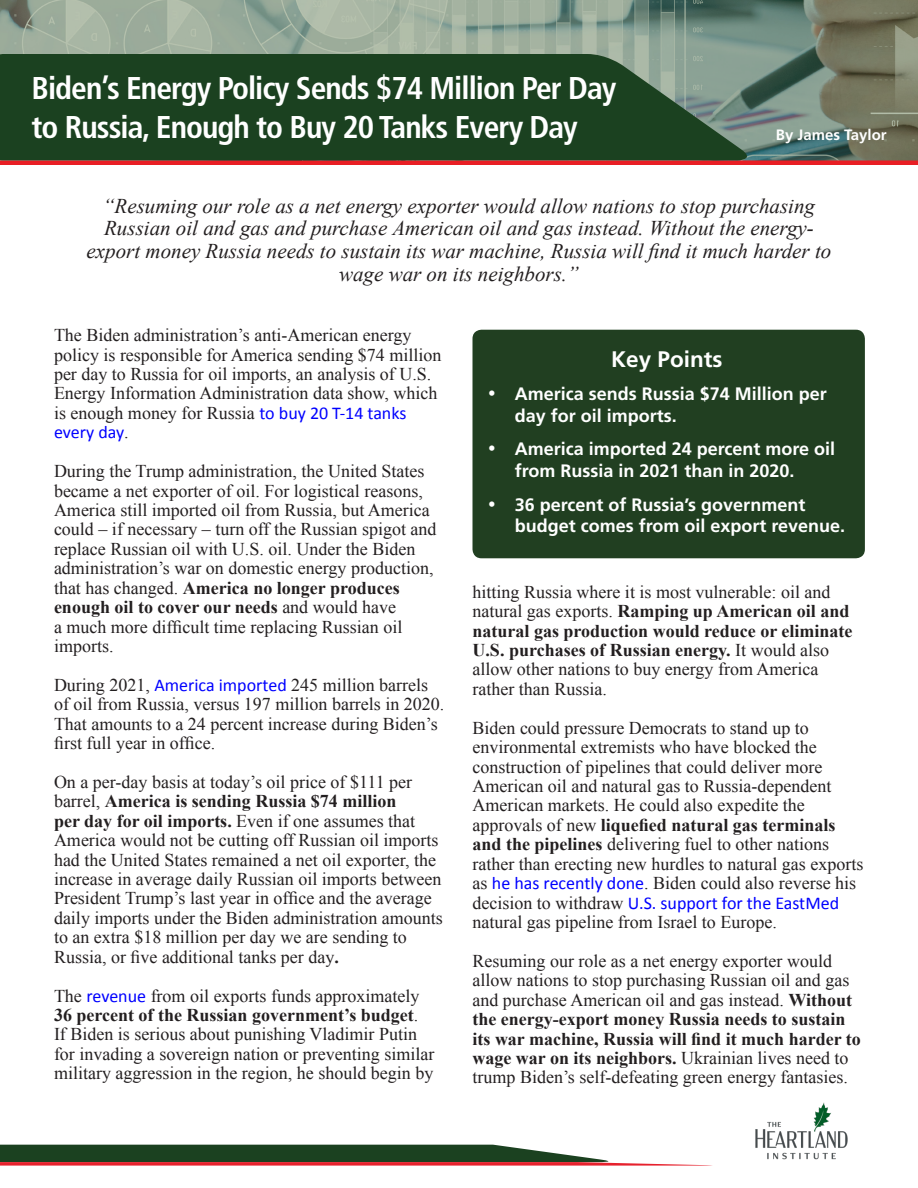
<style>
.page{position:relative;width:918px;height:1188px;background:#fff}
.page>*{position:absolute;margin:0;border:0;box-sizing:border-box;transform-origin:0 0}
.t1{font:700 condensed 31.5px/39px "Frutiger LT Std";letter-spacing:-.03em;color:#fff}
.t2{font:700 22.5px "Frutiger LT Std";color:#fff}
.t3{font:italic 21px/22.6px "Times New Roman";color:#231f20;text-align:center}
.t4{font:18px/19.5px "Times New Roman";color:#231f20}
.t5{font:700 18px/21.6px "Frutiger LT Std";color:#fff}
.t6{font:700 15px "Frutiger LT Std";color:#fff}
.s1{font-family:"Calibri";color:#00f}
.s2{font-weight:700}
</style>
<div class="page">
<svg style="left:0;top:0;width:918px;height:165px;background:#8b8f80"></svg>
<svg style="left:0;top:54px;width:757px;height:106px;background:#254a2b"></svg>
<svg style="left:0;top:1145px;width:712px;height:21px"></svg>
<img style="left:755px;top:1102px;width:93px;height:58px">
<div style="left:472px;top:330px;width:393px;height:228px;background:#213f21;border-radius:9px"></div>
<p class="t1" style="left:32px;top:69px;width:587px">Biden’s Energy Policy Sends $74 Million Per Day to Russia, Enough to Buy 20 Tanks Every Day</p>
<p class="t6" style="left:776px;top:126px;width:112px">By James Taylor</p>
<p class="t3" style="left:87px;top:194px;width:746px">“Resuming our role as a net energy exporter would allow nations to stop purchasing Russian oil and gas and purchase American oil and gas instead. Without the energy&shy;export money Russia needs to sustain its war machine, Russia will find it much harder to wage war on its neighbors.”</p>
<p class="t4" style="left:54px;top:325px;width:389px">The Biden administration’s anti-American energy policy is responsible for America sending $74 million per day to Russia for oil imports, an analysis of U.S.<br>Energy Information Administration data show, which is enough money for Russia <span class="s1">to buy 20 T-14 tanks every day</span>.</p>
<p class="t4" style="left:54px;top:461px;width:384px">During the Trump administration, the United States became a net exporter of oil. For logistical reasons, America still imported oil from Russia, but America could – if necessary – turn off the Russian spigot and replace Russian oil with U.S. oil. Under the Biden administration’s war on domestic energy production, that has changed. <span class="s2">America no longer produces enough oil to cover our needs</span> and would have<br>a much more difficult time replacing Russian oil imports.</p>
<p class="t4" style="left:54px;top:675px;width:392px">During 2021, <span class="s1">America imported</span> 245 million barrels of oil from Russia, versus 197 million barrels in 2020.<br>That amounts to a 24 percent increase during Biden’s first full year in office.</p>
<p class="t4" style="left:54px;top:772px;width:390px">On a per-day basis at today’s oil price of $111 per barrel, <span class="s2">America is sending Russia $74 million<br>per day for oil imports.</span> Even if one assumes that America would not be cutting off Russian oil imports had the United States remained a net oil exporter, the increase in average daily Russian oil imports between President Trump’s last year in office and the average daily imports under the Biden administration amounts to an extra $18 million per day we are sending to Russia, or five additional tanks per day<span class="s2">.</span></p>
<p class="t4" style="left:54px;top:986px;width:382px">The <span class="s1">revenue</span> from oil exports funds approximately <span class="s2">36 percent of the Russian government’s budget</span>.<br>If Biden is serious about punishing Vladimir Putin for invading a sovereign nation or preventing similar military aggression in the region, he should begin by</p>
<p class="t2" style="left:611px;top:346px;width:113px">Key Points</p>
<p class="t5" style="left:515px;top:383px;width:314px;text-indent:-27px">• America sends Russia $74 Million per day for oil imports.</p>
<p class="t5" style="left:515px;top:438px;width:322px;text-indent:-27px">• America imported 24 percent more oil from Russia in 2021 than in 2020.</p>
<p class="t5" style="left:515px;top:494px;width:332px;text-indent:-27px">• 36 percent of Russia’s government budget comes from oil export revenue.</p>
<p class="t4" style="left:472px;top:582px;width:382px">hitting Russia where it is most vulnerable: oil and natural gas exports. <span class="s2">Ramping up American oil and natural gas production would reduce or eliminate U.S. purchases of Russian energy.</span> It would also allow other nations to buy energy from America rather than Russia.</p>
<p class="t4" style="left:472px;top:718px;width:392px">Biden could pressure Democrats to stand up to environmental extremists who have blocked the construction of pipelines that could deliver more American oil and natural gas to Russia-dependent American markets. He could also expedite the approvals of new <span class="s2">liquefied natural gas terminals and the pipelines</span> delivering fuel to other nations rather than erecting new hurdles to natural gas exports as <span class="s1">he has recently done</span>. Biden could also reverse his decision to withdraw <span class="s1">U.S. support for the EastMed </span>natural gas pipeline from Israel to Europe.</p>
<p class="t4" style="left:472px;top:951px;width:390px">Resuming our role as a net energy exporter would allow nations to stop purchasing Russian oil and gas and purchase American oil and gas instead. <span class="s2">Without the energy-export money Russia needs to sustain its war machine, Russia will find it much harder to wage war on its neighbors.</span> Ukrainian lives need to trump Biden’s self-defeating green energy fantasies.</p>
</div>
